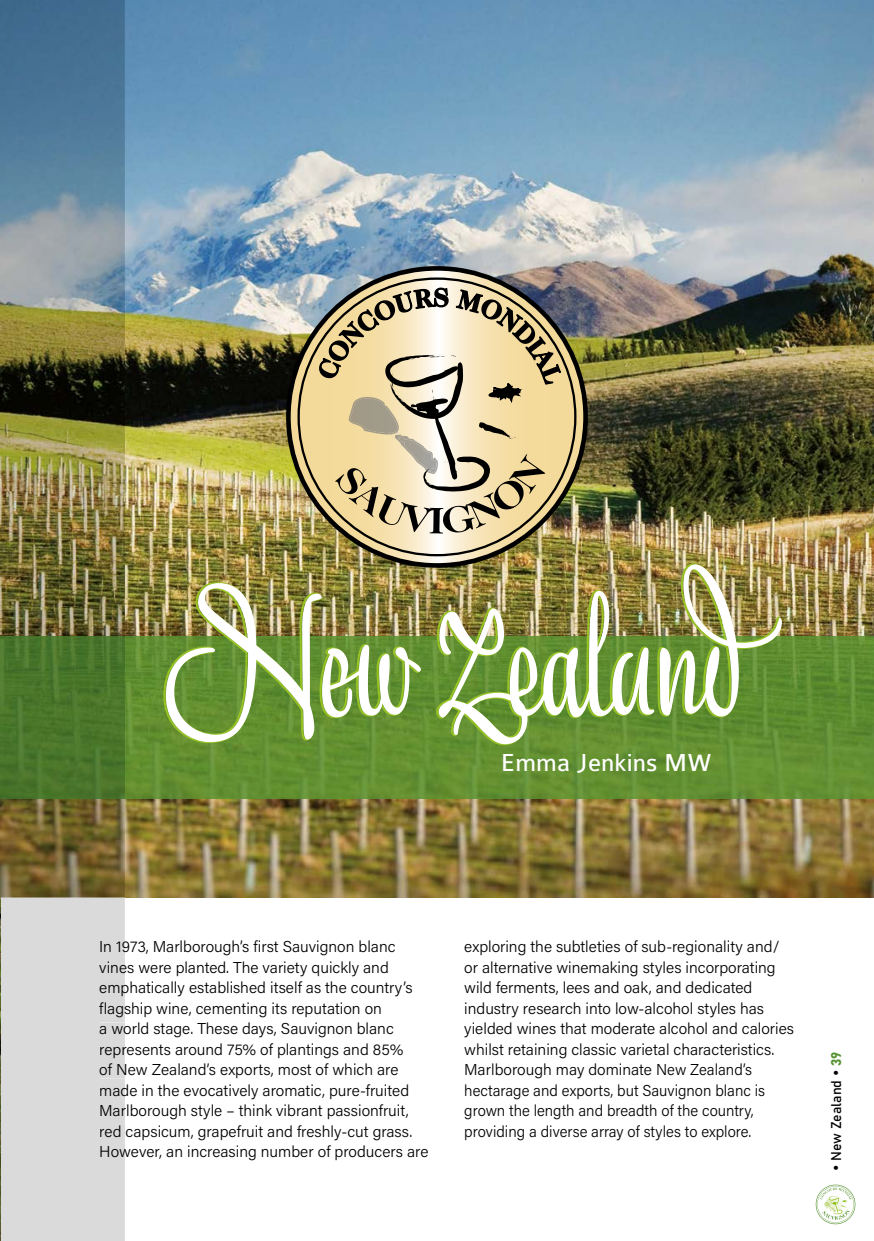
<style>
.page{position:relative;width:874px;height:1241px;background:#fff}
.page>*{position:absolute;margin:0;border:0;box-sizing:border-box;transform-origin:0 0}
.t1{font:155.22px "Liza Display Pro";color:#fff}
.t2{font:26.25px "Colaborate";color:#fff}
.t3{font:300 15.75px/20.5px "Acumin Pro";color:#000}
.t4{font:14px "Bahnschrift";color:#000}
.s1{color:#559230}
</style>
<div class="page">
<img style="left:125px;top:0;width:748px;height:897px">
<img style="left:125px;top:636px;width:748px;height:162px">
<img style="left:286px;top:266px;width:301px;height:301px">
<img style="left:297px;top:277px;width:279px;height:279px">
<div style="left:1px;top:897px;width:124px;height:343px;background:#dadada"></div>
<img style="left:0;top:897px;width:1px;height:343px">
<img style="left:0;top:0;width:125px;height:897px">
<div style="left:101px;top:940px;width:24px;height:15px;background:#dadada"></div>
<div style="left:99px;top:960px;width:26px;height:15px;background:#dadada"></div>
<div style="left:100px;top:981px;width:25px;height:15px;background:#dadada"></div>
<div style="left:99px;top:1001px;width:26px;height:15px;background:#dadada"></div>
<div style="left:100px;top:1022px;width:25px;height:15px;background:#dadada"></div>
<div style="left:100px;top:1042px;width:25px;height:15px;background:#dadada"></div>
<div style="left:100px;top:1063px;width:25px;height:15px;background:#dadada"></div>
<div style="left:100px;top:1083px;width:25px;height:15px;background:#dadada"></div>
<div style="left:101px;top:1104px;width:24px;height:15px;background:#dadada"></div>
<div style="left:100px;top:1124px;width:25px;height:15px;background:#dadada"></div>
<div style="left:101px;top:1145px;width:24px;height:15px;background:#dadada"></div>
<svg style="left:815px;top:1184px;width:39px;height:39px"></svg>
<svg style="left:319px;top:287px;width:241px;height:246px;background:#c7b894"></svg>
<h1 class="t1" style="left:160px;top:568px;width:638px">New Zealand</h1>
<h2 class="t2" style="left:500px;top:749px;width:212px">Emma Jenkins MW</h2>
<p class="t3" style="left:99px;top:935px;width:330px">In 1973, Marlborough’s first Sauvignon blanc vines were planted. The variety quickly and emphatically established itself as the country’s flagship wine, cementing its reputation on<br>a world stage. These days, Sauvignon blanc represents around 75% of plantings and 85%<br>of New Zealand’s exports, most of which are made in the evocatively aromatic, pure-fruited Marlborough style – think vibrant passionfruit, red capsicum, grapefruit and freshly-cut grass.<br>However, an increasing number of producers are</p>
<p class="t3" style="left:464px;top:935px;width:331px">exploring the subtleties of sub-regionality and/ or alternative winemaking styles incorporating wild ferments, lees and oak, and dedicated industry research into low-alcohol styles has yielded wines that moderate alcohol and calories whilst retaining classic varietal characteristics.<br>Marlborough may dominate New Zealand’s hectarage and exports, but Sauvignon blanc is grown the length and breadth of the country, providing a diverse array of styles to explore.</p>
<p class="t4" style="left:825px;top:1170px;width:121px;rotate:-90deg">• New Zealand • <span class="s1">39</span></p>
</div>
